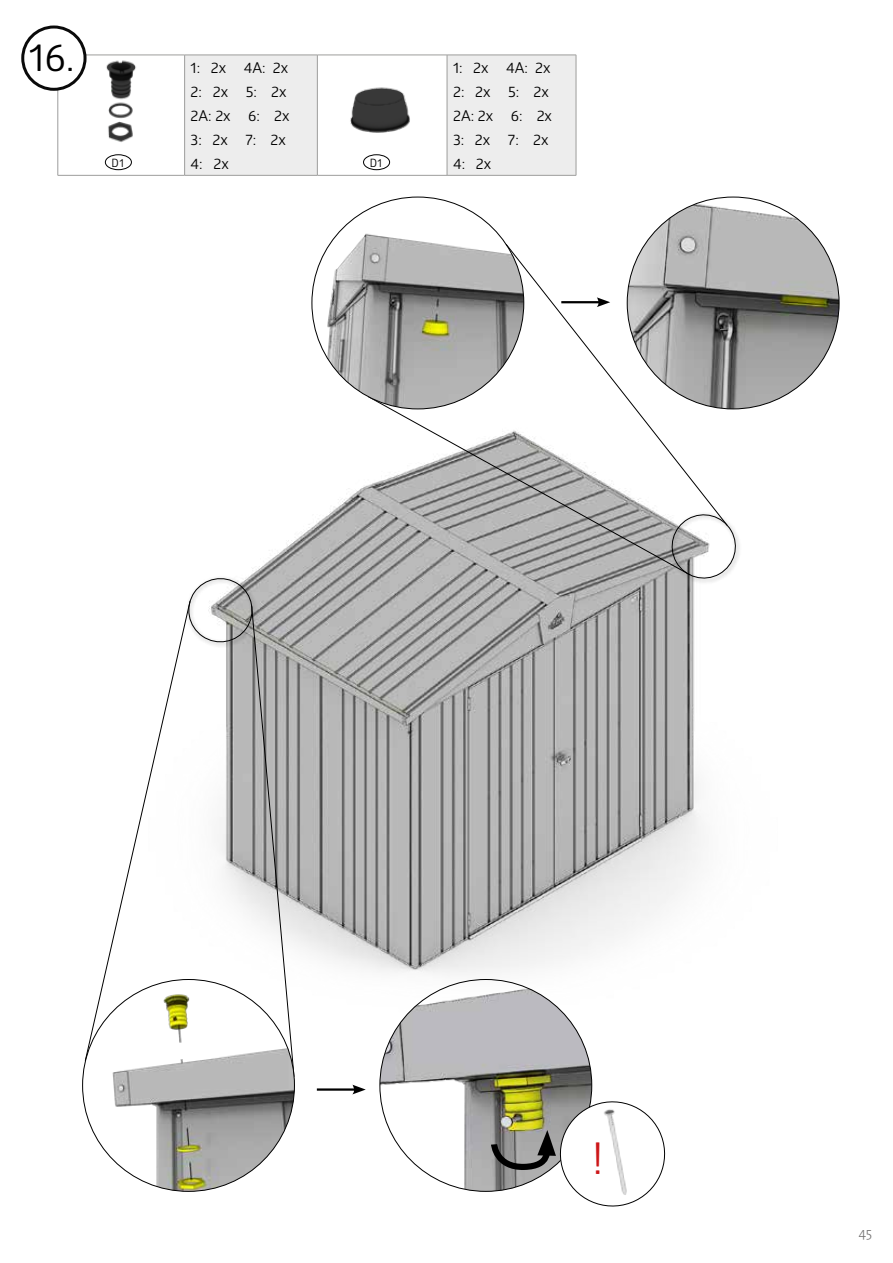
<style>
.page{position:relative;width:893px;height:1263px;background:#fff}
.page>*{position:absolute;margin:0;border:0;box-sizing:border-box;transform-origin:0 0}
.t1{font:43.95px "Glober";color:#cd1719}
.t2{font:39px "Glober";color:#000}
.t3{font:15px/24px "Glober";color:#000}
.t4{font:300 13.5px "The Sans";color:#706f6f}
.t5{font:11.4px "Glober";color:#000}
</style>
<div class="page">
<div style="left:185px;top:56px;width:391px;height:119px;background:#ededed"></div>
<hr style="left:58px;top:55px;width:1px;height:120px;background:#9d9d9c">
<hr style="left:185px;top:55px;width:132px;height:1px;background:#9d9d9c">
<hr style="left:184px;top:55px;width:1px;height:120px;background:#9d9d9c">
<hr style="left:317px;top:55px;width:130px;height:1px;background:#9d9d9c">
<hr style="left:317px;top:55px;width:1px;height:120px;background:#9d9d9c">
<hr style="left:447px;top:55px;width:129px;height:1px;background:#9d9d9c">
<hr style="left:447px;top:55px;width:1px;height:120px;background:#9d9d9c">
<hr style="left:576px;top:55px;width:1px;height:120px;background:#9d9d9c">
<hr style="left:58px;top:175px;width:127px;height:1px;background:#9d9d9c">
<hr style="left:185px;top:175px;width:132px;height:1px;background:#9d9d9c">
<hr style="left:317px;top:175px;width:130px;height:1px;background:#9d9d9c">
<hr style="left:447px;top:175px;width:129px;height:1px;background:#9d9d9c">
<div style="left:21px;top:26px;width:66px;height:65px;border:3px solid #0a0a0a;border-radius:50%"></div>
<img style="left:252px;top:316px;width:587px;height:699px">
<div style="left:669px;top:512px;width:73px;height:72px;background:#000;opacity:.75"></div>
<svg style="left:668px;top:510px;width:72px;height:72px"></svg>
<svg style="left:368px;top:396px;width:323px;height:179px"></svg>
<svg style="left:506px;top:244px;width:222px;height:282px"></svg>
<img style="left:312px;top:197px;width:212px;height:212px;border-radius:106px">
<svg style="left:189px;top:574px;width:105px;height:494px"></svg>
<svg style="left:85px;top:601px;width:105px;height:460px"></svg>
<img style="left:83px;top:979px;width:211px;height:212px;border-radius:106px">
<img style="left:58px;top:55px;width:127px;height:119px">
<img style="left:319px;top:54px;width:127px;height:119px">
<img style="left:380px;top:979px;width:212px;height:212px;border-radius:106px">
<hr style="left:317px;top:1088px;width:39px;height:3px;background:#000">
<svg style="left:352px;top:1085px;width:14px;height:9px"></svg>
<hr style="left:561px;top:301px;width:40px;height:2px;background:#000">
<svg style="left:597px;top:297px;width:13px;height:10px"></svg>
<img style="left:627px;top:197px;width:212px;height:212px;border-radius:106px">
<div style="left:105px;top:154px;width:27px;height:16px;border:1px solid #000;border-radius:50%"></div>
<div style="left:363px;top:154px;width:27px;height:16px;border:1px solid #000;border-radius:50%"></div>
<svg style="left:488px;top:1094px;width:178px;height:113px"></svg>
<h2 class="t2" style="left:29px;top:30px;width:48px">16.</h2>
<p class="t3" style="left:191px;top:55px;width:101px">1: 2x 4A: 2x<br>2: 2x 5: 2x<br>2A: 2x 6: 2x<br>3: 2x 7: 2x<br>4: 2x</p>
<p class="t3" style="left:453px;top:55px;width:101px">1: 2x 4A: 2x<br>2: 2x 5: 2x<br>2A: 2x 6: 2x<br>3: 2x 7: 2x<br>4: 2x</p>
<p class="t5" style="left:112px;top:154px;width:14px">D1</p>
<p class="t5" style="left:370px;top:154px;width:14px">D1</p>
<h1 class="t1" style="left:592px;top:1127px;width:13px">!</h1>
<p class="t4" style="left:859px;top:1221px;width:15px">45</p>
</div>
